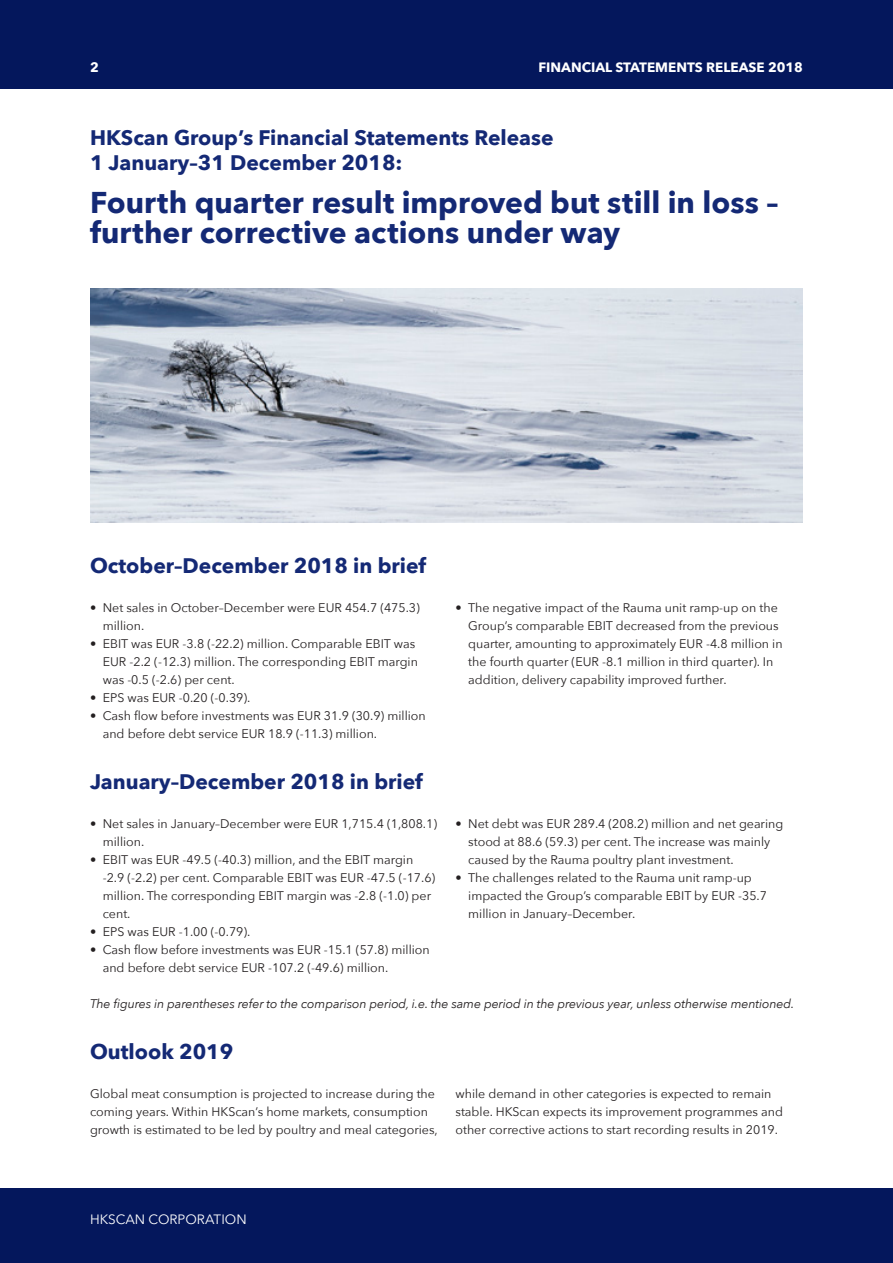
<style>
.page{position:relative;width:893px;height:1263px;background:#fff}
.page>*{position:absolute;margin:0;border:0;box-sizing:border-box;transform-origin:0 0}
.otsikko_20{font:700 30px/30px "Avenir Next";color:#142975}
.otsikko_14{font:700 21px "Avenir Next";color:#142975}
.t1{font:700 13.5px "Avenir Next";color:#fff}
.t2{font:13.5px "Avenir Next";color:#fff}
.leipis{font:12.45px/18px "Avenir Next";color:#231f20}
.leipis-2{font:italic 12.45px "Avenir Next";letter-spacing:-.01em;color:#231f20}
</style>
<div class="page">
<div style="left:0;top:0;width:893px;height:89px;background:#04175c"></div>
<div style="left:0;top:1188px;width:893px;height:75px;background:#04175c"></div>
<img style="left:90px;top:288px;width:713px;height:234px">
<p class="t1" style="left:90px;top:56px;width:10px">2</p>
<p class="t1" style="left:538px;top:56px;width:266px">FINANCIAL STATEMENTS RELEASE 2018</p>
<p class="otsikko_14" style="left:90px;top:119px;width:465px">HKScan Group’s Financial Statements Release</p>
<p class="otsikko_14" style="left:90px;top:145px;width:314px">1 January–31 December 2018:</p>
<p class="otsikko_20" style="left:90px;top:187px;width:690px">Fourth quarter result improved but still in loss – further corrective actions under way</p>
<p class="otsikko_14" style="left:90px;top:547px;width:338px">October–December 2018 in brief</p>
<p class="leipis" style="left:103px;top:598px;width:319px;text-indent:-13px">• Net sales in October–December were EUR 454.7 (475.3) million.</p>
<p class="leipis" style="left:103px;top:634px;width:317px;text-indent:-13px">• EBIT was EUR -3.8 (-22.2) million. Comparable EBIT was<br>EUR -2.2 (-12.3) million. The corresponding EBIT margin was -0.5 (-2.6) per cent.</p>
<p class="leipis" style="left:90px;top:688px;width:162px">• EPS was EUR -0.20 (-0.39).</p>
<p class="leipis" style="left:103px;top:706px;width:325px;text-indent:-13px">• Cash flow before investments was EUR 31.9 (30.9) million and before debt service EUR 18.9 (-11.3) million.</p>
<p class="otsikko_14" style="left:90px;top:763px;width:334px">January–December 2018 in brief</p>
<p class="leipis" style="left:103px;top:814px;width:336px;text-indent:-13px">• Net sales in January–December were EUR 1,715.4 (1,808.1) million.</p>
<p class="leipis" style="left:103px;top:850px;width:334px;text-indent:-13px">• EBIT was EUR -49.5 (-40.3) million, and the EBIT margin -2.9 (-2.2) per cent. Comparable EBIT was EUR -47.5 (-17.6) million. The corresponding EBIT margin was -2.8 (-1.0) per cent.</p>
<p class="leipis" style="left:90px;top:922px;width:162px">• EPS was EUR -1.00 (-0.79).</p>
<p class="leipis" style="left:103px;top:940px;width:329px;text-indent:-13px">• Cash flow before investments was EUR -15.1 (57.8) million and before debt service EUR -107.2 (-49.6) million.</p>
<p class="leipis" style="left:468px;top:598px;width:316px;text-indent:-13px">• The negative impact of the Rauma unit ramp-up on the Group’s comparable EBIT decreased from the previous quarter, amounting to approximately EUR -4.8 million in the fourth quarter (EUR -8.1 million in third quarter). In addition, delivery capability improved further.</p>
<p class="leipis" style="left:468px;top:814px;width:317px;text-indent:-13px">• Net debt was EUR 289.4 (208.2) million and net gearing stood at 88.6 (59.3) per cent. The increase was mainly caused by the Rauma poultry plant investment.</p>
<p class="leipis" style="left:468px;top:868px;width:300px;text-indent:-13px">• The challenges related to the Rauma unit ramp-up impacted the Group’s comparable EBIT by EUR -35.7 million in January–December.</p>
<p class="leipis-2" style="left:90px;top:993px;width:706px">The figures in parentheses refer to the comparison period, i.e. the same period in the previous year, unless otherwise mentioned.</p>
<p class="otsikko_14" style="left:90px;top:1033px;width:145px">Outlook 2019</p>
<p class="leipis" style="left:90px;top:1084px;width:349px">Global meat consumption is projected to increase during the coming years. Within HKScan’s home markets, consumption growth is estimated to be led by poultry and meal categories,</p>
<p class="leipis" style="left:455px;top:1084px;width:329px">while demand in other categories is expected to remain stable. HKScan expects its improvement programmes and other corrective actions to start recording results in 2019.</p>
<p class="t2" style="left:90px;top:1208px;width:158px">HKSCAN CORPORATION</p>
</div>
